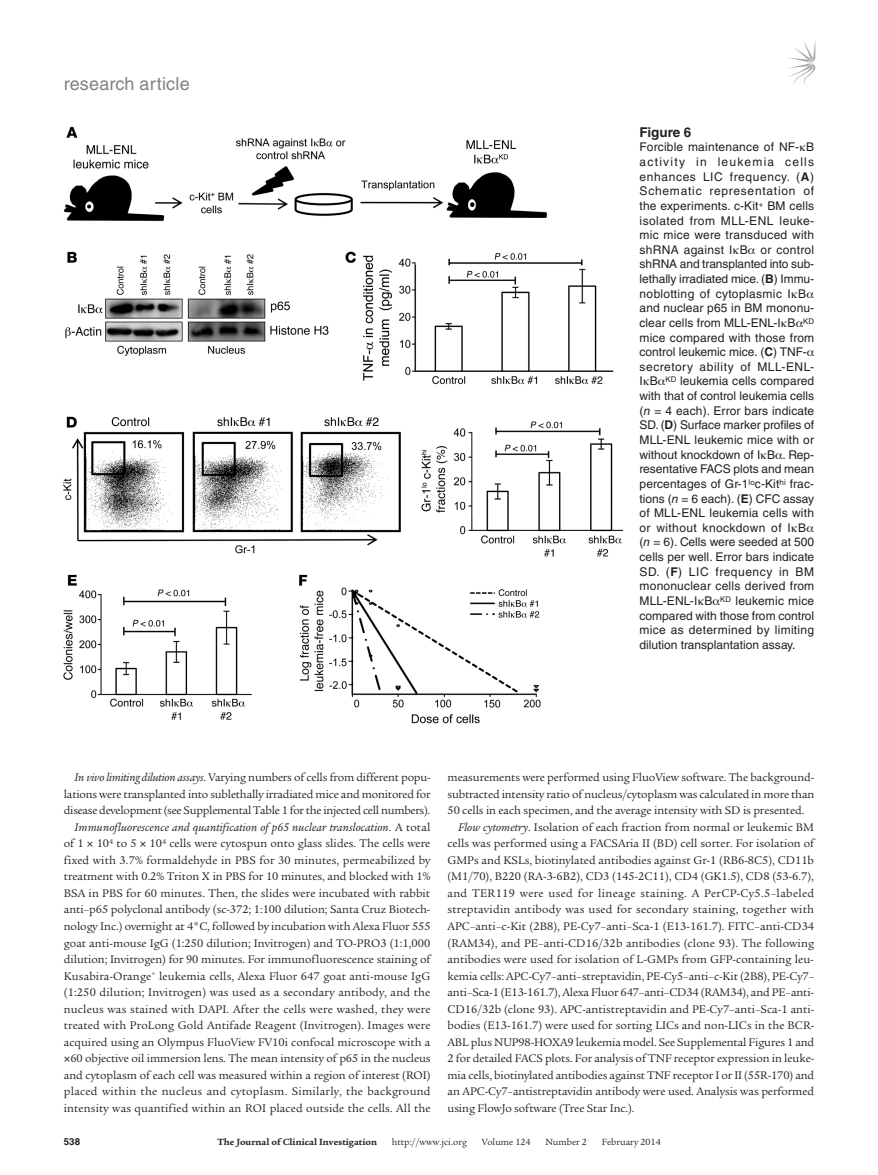
<style>
.page{position:relative;width:878px;height:1175px;background:#fff}
.page>*{position:absolute;margin:0;border:0;box-sizing:border-box;transform-origin:0 0}
.t1{font:18px "Helvetica LT Std";letter-spacing:.01em;color:#808285}
.t2{font:700 13.5px "Helvetica LT Std";color:#231f20}
.t3{font:12px/16.5px "Legacy Serif Std";color:#231f20;text-align:right}
.t4{font:12px/14.7px "Helvetica LT Std";letter-spacing:.01em;color:#231f20}
.t5{font:12px "Legacy Serif Std";letter-spacing:.02em;color:#231f20}
.t6{font:12px "Legacy Serif Std";letter-spacing:.03em;color:#231f20}
.t7{font:9.75px "Legacy Serif Std";color:#231f20}
.t8{font:700 9.75px "Legacy Serif Std";color:#231f20}
.t9{font:700 9.75px "Helvetica LT Std";color:#231f20}
.s1{font-weight:700}
.s2{font-style:italic}
</style>
<div class="page">
<svg style="left:789px;top:42px;width:26px;height:43px"></svg>
<img style="left:63px;top:126px;width:559px;height:598px">
<h1 class="t1" style="left:64px;top:73px;width:127px">research article</h1>
<p class="t2" style="left:639px;top:124px;width:53px">Figure 6</p>
<p class="t4" style="left:639px;top:140px;width:176px">Forcible maintenance of NF- B activity in leukemia cells enhances LIC frequency. (<span class="s1">A</span>)<br>Schematic representation of the experiments. c-Kit<sup>+</sup> BM cells isolated from MLL-ENL leuke&shy;mic mice were transduced with shRNA against I B or control shRNA and transplanted into sub&shy;lethally irradiated mice. (<span class="s1">B</span>) Immu&shy;noblotting of cytoplasmic I B and nuclear p65 in BM mononu&shy;clear cells from MLL-ENL-I B <sup>KD </sup>mice compared with those from control leukemic mice. (<span class="s1">C</span>) TNF&shy;secretory ability of MLL-ENL-<br>I B <sup>KD</sup> leukemia cells compared with that of control leukemia cells (<span class="s2">n</span> = 4 each). Error bars indicate<br>SD. (<span class="s1">D</span>) Surface marker profiles of<br>MLL-ENL leukemic mice with or without knockdown of I B . Rep&shy;resentative FACS plots and mean percentages of Gr-1<sup>lo</sup>c-Kit<sup>hi</sup> frac&shy;tions (<span class="s2">n</span> = 6 each). (<span class="s1">E</span>) CFC assay of MLL-ENL leukemia cells with or without knockdown of I B (<span class="s2">n</span> = 6). Cells were seeded at 500 cells per well. Error bars indicate<br>SD. (<span class="s1">F</span>) LIC frequency in BM mononuclear cells derived from<br>MLL-ENL-I B <sup>KD</sup> leukemic mice compared with those from control mice as determined by limiting dilution transplantation assay.</p>
<p class="t3" style="left:64px;top:769px;width:368px"><span class="s2">In vivo limiting dilution assays</span>. Varying numbers of cells from different popu&shy;lations were transplanted into sublethally irradiated mice and monitored for disease development (see Supplemental Table 1 for the injected cell numbers).<br><span class="s2">Immunofluorescence and quantification of p65 nuclear translocation</span>. A total of 1 10<sup>4</sup> to 5 10<sup>4</sup> cells were cytospun onto glass slides. The cells were fixed with 3.7% formaldehyde in PBS for 30 minutes, permeabilized by treatment with 0.2% Triton X in PBS for 10 minutes, and blocked with 1% BSA in PBS for 60 minutes. Then, the slides were incubated with rabbit anti–p65 polyclonal antibody (sc-372; 1:100 dilution; Santa Cruz Biotech&shy;nology Inc.) overnight at 4°C, followed by incubation with Alexa Fluor 555 goat anti-mouse IgG (1:250 dilution; Invitrogen) and TO-PRO3 (1:1,000 dilution; Invitrogen) for 90 minutes. For immunofluorescence staining of Kusabira-Orange<sup>+</sup> leukemia cells, Alexa Fluor 647 goat anti-mouse IgG (1:250 dilution; Invitrogen) was used as a secondary antibody, and the nucleus was stained with DAPI. After the cells were washed, they were treated with ProLong Gold Antifade Reagent (Invitrogen). Images were acquired using an Olympus FluoView FV10i confocal microscope with a 60 objective oil immersion lens. The mean intensity of p65 in the nucleus and cytoplasm of each cell was measured within a region of interest (ROI) placed within the nucleus and cytoplasm. Similarly, the background intensity was quantified within an ROI placed outside the cells. All the</p>
<p class="t3" style="left:447px;top:769px;width:368px">measurements were performed using FluoView software. The background-</p>
<p class="t3" style="left:447px;top:786px;width:368px">subtracted intensity ratio of nucleus/cytoplasm was calculated in more than</p>
<p class="t3" style="left:447px;top:802px;width:358px">50 cells in each specimen, and the average intensity with SD is presented.</p>
<p class="t3" style="left:458px;top:819px;width:357px"><span class="s2">Flow cytometry</span>. Isolation of each fraction from normal or leukemic BM</p>
<p class="t3" style="left:447px;top:835px;width:368px">cells was performed using a FACSAria II (BD) cell sorter. For isolation of</p>
<p class="t3" style="left:447px;top:852px;width:368px">GMPs and KSLs, biotinylated antibodies against Gr-1 (RB6-8C5), CD11b</p>
<p class="t3" style="left:447px;top:868px;width:368px">(M1/70), B220 (RA-3-6B2), CD3 (145-2C11), CD4 (GK1.5), CD8 (53-6.7),</p>
<p class="t6" style="left:447px;top:886px;width:368px">and TER119 were used for lineage staining. A PerCP-Cy5.5–labeled</p>
<p class="t5" style="left:447px;top:903px;width:368px">streptavidin antibody was used for secondary staining, together with</p>
<p class="t3" style="left:447px;top:918px;width:368px">APC–anti–c-Kit (2B8), PE-Cy7–anti–Sca-1 (E13-161.7). FITC–anti-CD34</p>
<p class="t3" style="left:447px;top:934px;width:368px">(RAM34), and PE–anti-CD16/32b antibodies (clone 93). The following</p>
<p class="t3" style="left:447px;top:951px;width:368px">antibodies were used for isolation of L-GMPs from GFP-containing leu-</p>
<p class="t3" style="left:447px;top:967px;width:368px">kemia cells: APC-Cy7–anti–streptavidin, PE-Cy5–anti–c-Kit (2B8), PE-Cy7–</p>
<p class="t3" style="left:447px;top:984px;width:368px">anti–Sca-1 (E13-161.7), Alexa Fluor 647–anti–CD34 (RAM34), and PE–anti-</p>
<p class="t3" style="left:447px;top:1000px;width:368px">CD16/32b (clone 93). APC-antistreptavidin and PE-Cy7–anti–Sca-1 anti-</p>
<p class="t3" style="left:447px;top:1017px;width:368px">bodies (E13-161.7) were used for sorting LICs and non-LICs in the BCR-</p>
<p class="t3" style="left:447px;top:1033px;width:368px">ABL plus NUP98-HOXA9 leukemia model. See Supplemental Figures 1 and</p>
<p class="t3" style="left:447px;top:1050px;width:368px">2 for detailed FACS plots. For analysis of TNF receptor expression in leuke-</p>
<p class="t3" style="left:447px;top:1066px;width:368px">mia cells, biotinylated antibodies against TNF receptor I or II (55R-170) and</p>
<p class="t3" style="left:447px;top:1083px;width:368px">an APC-Cy7–antistreptavidin antibody were used. Analysis was performed</p>
<p class="t3" style="left:447px;top:1099px;width:188px">using FlowJo software (Tree Star Inc.).</p>
<p class="t9" style="left:64px;top:1135px;width:18px">538</p>
<p class="t8" style="left:217px;top:1135px;width:161px">The Journal of Clinical Investigation</p>
<p class="t7" style="left:392px;top:1136px;width:77px">http://www.jci.org</p>
<p class="t7" style="left:481px;top:1136px;width:50px">Volume 124</p>
<p class="t7" style="left:545px;top:1136px;width:43px">Number 2</p>
<p class="t7" style="left:601px;top:1136px;width:61px">February 2014</p>
</div>
